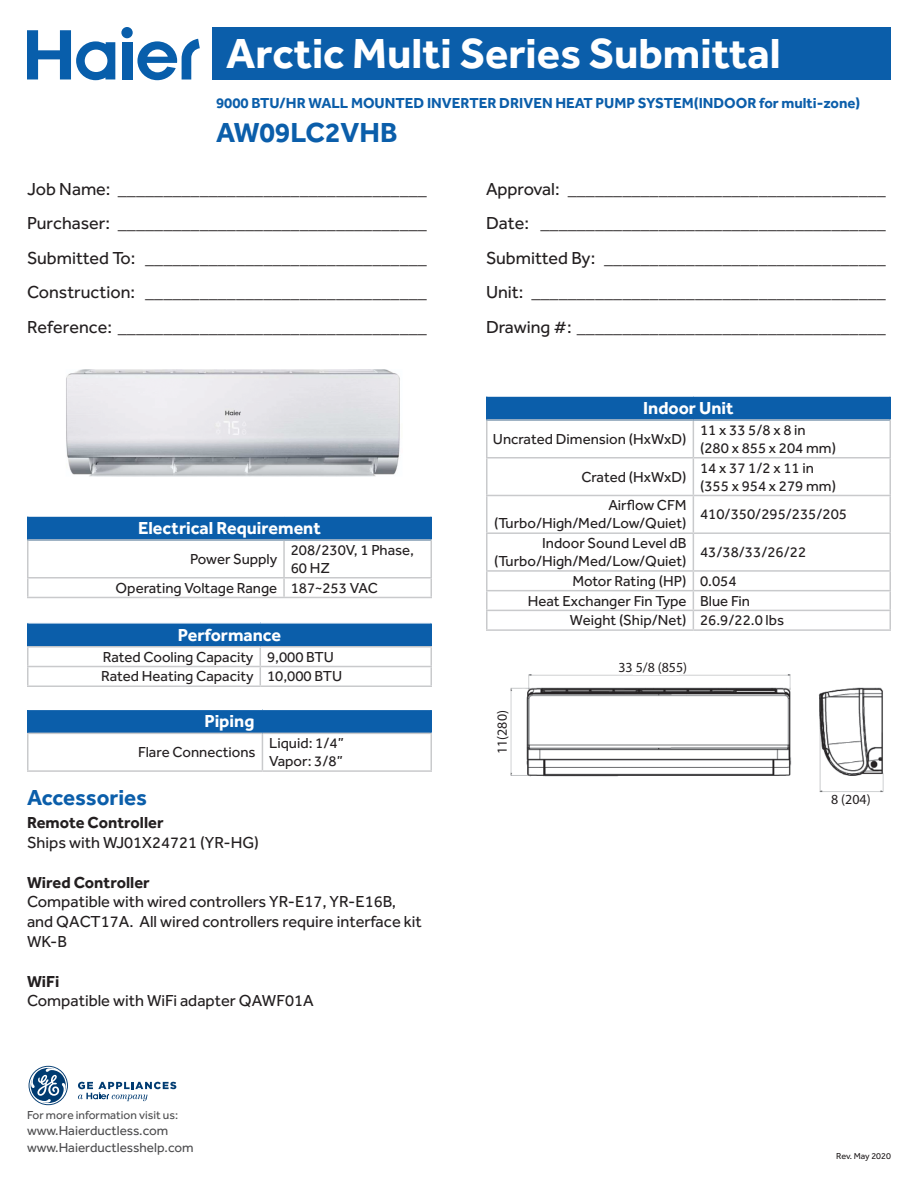
<style>
.page{position:relative;width:918px;height:1188px;background:#fff}
.page>*{position:absolute;margin:0;border:0;box-sizing:border-box;transform-origin:0 0}
.t1{font:700 43.5px "Effra";color:#fff}
.t2{font:700 28.5px "Effra";color:#0b5eaa}
.t3{font:700 22.5px "Effra";color:#0b5eaa}
.t4{font:18px/34.5px "Effra";color:#231f20;text-align:justify}
.t5{font:700 18px "Effra";color:#fff}
.t6{font:16.5px/19.8px "Effra";color:#231f20}
.t7{font:700 16.5px "Effra";color:#231f20}
.t8{font:15px/18px "Effra";color:#231f20}
.t9{font:700 15px "Effra";color:#0b5eaa}
.t10{font:300 13.95px "Effra";color:#231f20}
.t11{font:13.5px/16.2px "Effra";color:#4d4d4f}
.t12{font:12px "Effra";color:#4d4d4f}
.t13{font:9px "Effra";color:#231f20}
</style>
<div class="page">
<div style="left:122px;top:42px;width:10px;height:38px;background:#085eab"></div>
<div style="left:121px;top:27px;width:12px;height:11px;background:#085eab;border-radius:50%"></div>
<svg style="left:27px;top:30px;width:88px;height:50px"></svg>
<svg style="left:137px;top:39px;width:63px;height:41px"></svg>
<div style="left:213px;top:27px;width:678px;height:53px;background:#0b5eaa"></div>
<div style="left:28px;top:623px;width:403px;height:24px;background:#0b5eaa"></div>
<hr style="left:27px;top:622px;width:233px;height:2px;background:#fff">
<hr style="left:260px;top:622px;width:172px;height:2px;background:#fff">
<hr style="left:27px;top:646px;width:233px;height:2px;background:#c9cacc">
<hr style="left:260px;top:646px;width:172px;height:2px;background:#c9cacc">
<hr style="left:27px;top:666px;width:233px;height:1px;background:#c9cacc">
<hr style="left:260px;top:666px;width:172px;height:1px;background:#c9cacc">
<svg style="left:260px;top:648px;width:1px;height:38px"></svg>
<svg style="left:430px;top:648px;width:2px;height:38px"></svg>
<hr style="left:27px;top:686px;width:233px;height:1px;background:#c9cacc">
<hr style="left:260px;top:686px;width:172px;height:1px;background:#c9cacc">
<svg style="left:27px;top:624px;width:1px;height:62px"></svg>
<hr style="left:430px;top:624px;width:2px;height:22px;background:#0b5eaa">
<div style="left:28px;top:516px;width:403px;height:24px;background:#0b5eaa"></div>
<hr style="left:27px;top:515px;width:257px;height:2px;background:#fff">
<hr style="left:284px;top:515px;width:148px;height:2px;background:#fff">
<hr style="left:27px;top:539px;width:257px;height:2px;background:#c9cacc">
<hr style="left:27px;top:541px;width:1px;height:36px;background:#c9cacc">
<hr style="left:284px;top:539px;width:148px;height:2px;background:#c9cacc">
<hr style="left:283px;top:541px;width:2px;height:36px;background:#c9cacc">
<hr style="left:430px;top:541px;width:2px;height:36px;background:#c9cacc">
<hr style="left:27px;top:577px;width:257px;height:2px;background:#c9cacc">
<svg style="left:27px;top:579px;width:1px;height:18px"></svg>
<hr style="left:284px;top:577px;width:148px;height:2px;background:#c9cacc">
<svg style="left:283px;top:579px;width:2px;height:18px"></svg>
<svg style="left:430px;top:579px;width:2px;height:18px"></svg>
<hr style="left:27px;top:597px;width:257px;height:1px;background:#c9cacc">
<hr style="left:284px;top:597px;width:148px;height:1px;background:#c9cacc">
<svg style="left:27px;top:517px;width:1px;height:22px"></svg>
<hr style="left:430px;top:517px;width:2px;height:22px;background:#0b5eaa">
<div style="left:487px;top:396px;width:403px;height:24px;background:#0b5eaa"></div>
<hr style="left:486px;top:395px;width:207px;height:2px;background:#fff">
<hr style="left:693px;top:395px;width:198px;height:2px;background:#fff">
<hr style="left:486px;top:419px;width:207px;height:2px;background:#c9cacc">
<hr style="left:486px;top:421px;width:2px;height:36px;background:#c9cacc">
<hr style="left:693px;top:419px;width:198px;height:2px;background:#c9cacc">
<hr style="left:693px;top:421px;width:1px;height:36px;background:#c9cacc">
<hr style="left:890px;top:421px;width:1px;height:36px;background:#c9cacc">
<hr style="left:486px;top:457px;width:207px;height:2px;background:#c9cacc">
<hr style="left:486px;top:459px;width:2px;height:36px;background:#c9cacc">
<hr style="left:693px;top:457px;width:198px;height:2px;background:#c9cacc">
<hr style="left:693px;top:459px;width:1px;height:36px;background:#c9cacc">
<hr style="left:890px;top:459px;width:1px;height:36px;background:#c9cacc">
<hr style="left:486px;top:495px;width:207px;height:1px;background:#c9cacc">
<hr style="left:486px;top:496px;width:2px;height:36px;background:#c9cacc">
<hr style="left:693px;top:495px;width:198px;height:1px;background:#c9cacc">
<hr style="left:693px;top:496px;width:1px;height:36px;background:#c9cacc">
<hr style="left:890px;top:496px;width:1px;height:36px;background:#c9cacc">
<hr style="left:486px;top:532px;width:207px;height:2px;background:#c9cacc">
<hr style="left:486px;top:534px;width:2px;height:36px;background:#c9cacc">
<hr style="left:693px;top:532px;width:198px;height:2px;background:#c9cacc">
<hr style="left:693px;top:534px;width:1px;height:36px;background:#c9cacc">
<hr style="left:890px;top:534px;width:1px;height:36px;background:#c9cacc">
<hr style="left:486px;top:570px;width:207px;height:2px;background:#c9cacc">
<hr style="left:693px;top:570px;width:198px;height:2px;background:#c9cacc">
<hr style="left:486px;top:590px;width:207px;height:1px;background:#c9cacc">
<hr style="left:693px;top:590px;width:198px;height:1px;background:#c9cacc">
<hr style="left:486px;top:610px;width:207px;height:1px;background:#c9cacc">
<svg style="left:486px;top:572px;width:2px;height:57px"></svg>
<hr style="left:693px;top:610px;width:198px;height:1px;background:#c9cacc">
<svg style="left:693px;top:572px;width:1px;height:57px"></svg>
<svg style="left:890px;top:572px;width:1px;height:57px"></svg>
<hr style="left:486px;top:629px;width:207px;height:2px;background:#c9cacc">
<hr style="left:693px;top:629px;width:198px;height:2px;background:#c9cacc">
<hr style="left:486px;top:397px;width:2px;height:22px;background:#0b5eaa">
<svg style="left:890px;top:397px;width:1px;height:22px"></svg>
<div style="left:28px;top:709px;width:403px;height:24px;background:#0b5eaa"></div>
<hr style="left:27px;top:709px;width:235px;height:1px;background:#fff">
<hr style="left:262px;top:709px;width:170px;height:1px;background:#fff">
<hr style="left:27px;top:733px;width:235px;height:1px;background:#c9cacc">
<hr style="left:27px;top:734px;width:1px;height:36px;background:#c9cacc">
<hr style="left:262px;top:733px;width:170px;height:1px;background:#c9cacc">
<hr style="left:262px;top:734px;width:1px;height:36px;background:#c9cacc">
<hr style="left:430px;top:734px;width:2px;height:36px;background:#c9cacc">
<hr style="left:27px;top:770px;width:235px;height:2px;background:#c9cacc">
<hr style="left:262px;top:770px;width:170px;height:2px;background:#c9cacc">
<svg style="left:27px;top:710px;width:1px;height:23px"></svg>
<hr style="left:430px;top:710px;width:2px;height:23px;background:#0b5eaa">
<img style="left:510px;top:674px;width:374px;height:119px">
<div style="left:634px;top:660px;width:45px;height:15px;background:#fff"></div>
<div style="left:834px;top:779px;width:41px;height:11px;background:#fff"></div>
<svg style="left:29px;top:1066px;width:39px;height:39px"></svg>
<svg style="left:78px;top:1082px;width:98px;height:19px"></svg>
<img style="left:66px;top:369px;width:334px;height:108px">
<h1 class="t1" style="left:226px;top:27px;width:556px">Arctic Multi Series Submittal</h1>
<p class="t9" style="left:216px;top:93px;width:646px">9000 BTU/HR WALL MOUNTED INVERTER DRIVEN HEAT PUMP SYSTEM(INDOOR for multi-zone)</p>
<h2 class="t2" style="left:216px;top:115px;width:183px">AW09LC2VHB</h2>
<p class="t4" style="left:27px;top:171px;width:401px">Job Name: __________________________________ Purchaser: __________________________________ Submitted To: _______________________________ Construction: _______________________________ Reference: __________________________________</p>
<p class="t4" style="left:486px;top:171px;width:401px">Approval: ___________________________________ Date: ______________________________________ Submitted By: _______________________________ Unit: _______________________________________ Drawing #: __________________________________</p>
<p class="t5" style="left:138px;top:517px;width:184px">Electrical Requirement</p>
<p class="t8" style="left:190px;top:550px;width:89px">Power Supply</p>
<p class="t8" style="left:291px;top:541px;width:125px">208/230V, 1 Phase,<br>60 HZ</p>
<p class="t8" style="left:116px;top:578px;width:264px">Operating Voltage Range 187~253 VAC</p>
<p class="t5" style="left:178px;top:624px;width:105px">Performance</p>
<p class="t8" style="left:101px;top:647px;width:242px;line-height:19.6px">Rated Cooling Capacity 9,000 BTU<br>Rated Heating Capacity 10,000 BTU</p>
<p class="t5" style="left:205px;top:710px;width:51px">Piping</p>
<p class="t8" style="left:138px;top:743px;width:119px">Flare Connections</p>
<p class="t8" style="left:269px;top:734px;width:76px">Liquid: 1/4”<br>Vapor: 3/8”</p>
<h3 class="t3" style="left:27px;top:783px;width:122px">Accessories</h3>
<p class="t7" style="left:27px;top:813px;width:138px">Remote Controller</p>
<p class="t6" style="left:27px;top:832px;width:233px">Ships with WJ01X24721 (YR-HG)</p>
<p class="t7" style="left:27px;top:872px;width:124px">Wired Controller</p>
<p class="t6" style="left:27px;top:892px;width:396px">Compatible with wired controllers YR-E17, YR-E16B, and QACT17A. All wired controllers require interface kit<br>WK-B</p>
<p class="t7" style="left:27px;top:971px;width:34px">WiFi</p>
<p class="t6" style="left:27px;top:991px;width:288px">Compatible with WiFi adapter QAWF01A</p>
<p class="t12" style="left:27px;top:1108px;width:153px">For more information visit us:</p>
<p class="t11" style="left:27px;top:1123px;width:168px">www.Haierductless.com www.Haierductlesshelp.com</p>
<p class="t5" style="left:643px;top:397px;width:92px">Indoor Unit</p>
<p class="t8" style="left:493px;top:430px;width:195px">Uncrated Dimension (HxWxD)</p>
<p class="t8" style="left:700px;top:421px;width:137px">11 x 33 5/8 x 8 in (280 x 855 x 204 mm)</p>
<p class="t8" style="left:582px;top:467px;width:106px">Crated (HxWxD)</p>
<p class="t8" style="left:700px;top:458px;width:137px">14 x 37 1/2 x 11 in (355 x 954 x 279 mm)</p>
<p class="t8" style="left:494px;top:496px;width:194px;text-align:right">Airflow CFM (Turbo/High/Med/Low/Quiet)</p>
<p class="t8" style="left:700px;top:505px;width:148px">410/350/295/235/205</p>
<p class="t8" style="left:494px;top:534px;width:194px;text-align:right">Indoor Sound Level dB (Turbo/High/Med/Low/Quiet)</p>
<p class="t8" style="left:572px;top:538px;width:235px;line-height:28.7px;text-indent:128px">43/38/33/26/22<br>Motor Rating (HP) 0.054</p>
<p class="t8" style="left:570px;top:591px;width:216px;line-height:19.6px;text-indent:-42px">Heat Exchanger Fin Type Blue Fin<br>Weight (Ship/Net) 26.9/22.0 lbs</p>
<p class="t10" style="left:494px;top:754px;width:45px;rotate:-90deg">11(280)</p>
<p class="t10" style="left:619px;top:659px;width:70px">33 5/8 (855)</p>
<p class="t10" style="left:831px;top:791px;width:41px">8 (204)</p>
<p class="t13" style="left:836px;top:1151px;width:56px">Rev. May 2020</p>
</div>
